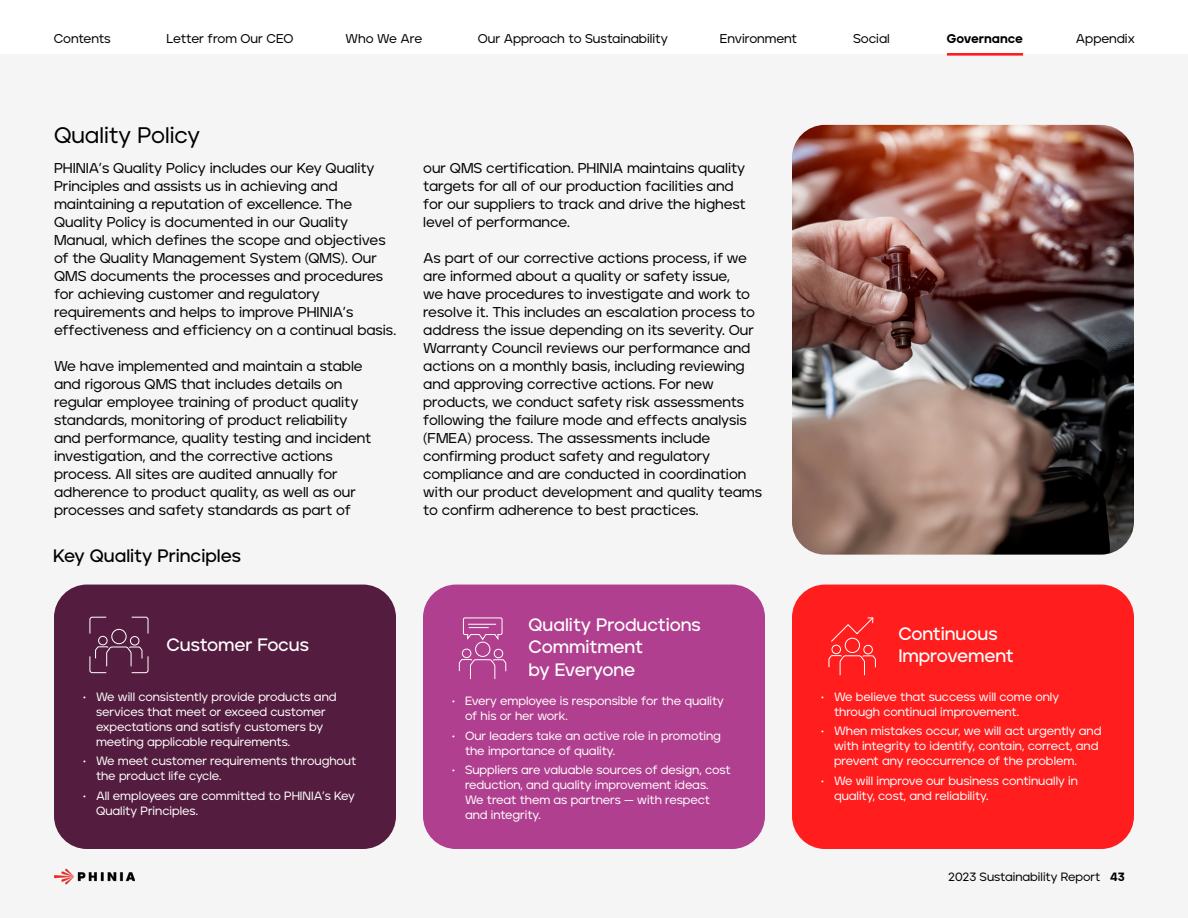
<style>
.page{position:relative;width:1188px;height:918px;background:#fff}
.page>*{position:absolute;margin:0;border:0;box-sizing:border-box;transform-origin:0 0}
.t1{font:500 22.5px "Jeko";color:#000}
.t2{font:600 18px/22.5px "Jeko";letter-spacing:-.005em;color:#fff}
.t3{font:600 18px "Jeko";color:#000}
.t4{font:500 14.25px/18px "Jeko";color:#000}
.t5{font:500 12.75px "Jeko";letter-spacing:-.005em;color:#000}
.t6{font:900 12.75px "Jeko";letter-spacing:-.005em;color:#000}
.t7{font:500 12px/15px "Jeko";letter-spacing:-.005em;color:#fff}
.t8{font:500 12px "Jeko";color:#000}
.s1{font-weight:900}
</style>
<div class="page">
<div style="left:0;top:54px;width:1188px;height:864px;background:#f5f5f5"></div>
<div style="left:54px;top:585px;width:342px;height:264px;background:#541c3e;border-radius:33px"></div>
<svg style="left:89px;top:616px;width:18px;height:18px"></svg>
<svg style="left:131px;top:616px;width:18px;height:18px"></svg>
<div style="left:111px;top:629px;width:16px;height:15px;border:1px solid #fff;border-radius:50%"></div>
<div style="left:98px;top:636px;width:10px;height:9px;border:1px solid #fff;border-radius:50%"></div>
<svg style="left:89px;top:646px;width:60px;height:28px"></svg>
<div style="left:130px;top:636px;width:9px;height:10px;border:1px solid #fff;border-radius:50%"></div>
<div style="left:423px;top:585px;width:342px;height:264px;background:#b13f8f;border-radius:33px"></div>
<div style="left:475px;top:642px;width:15px;height:15px;border:1px solid #fff;border-radius:50%"></div>
<div style="left:462px;top:649px;width:9px;height:9px;border:1px solid #fff;border-radius:50%"></div>
<svg style="left:458px;top:658px;width:49px;height:21px"></svg>
<div style="left:494px;top:649px;width:9px;height:9px;border:1px solid #fff;border-radius:50%"></div>
<svg style="left:462px;top:617px;width:41px;height:25px"></svg>
<div style="left:792px;top:585px;width:342px;height:264px;background:#ff1d1d;border-radius:33px"></div>
<div style="left:845px;top:638px;width:15px;height:15px;border:1px solid #fff;border-radius:50%"></div>
<div style="left:832px;top:645px;width:9px;height:9px;border:1px solid #fff;border-radius:50%"></div>
<svg style="left:828px;top:655px;width:48px;height:21px"></svg>
<div style="left:863px;top:645px;width:10px;height:9px;border:1px solid #fff;border-radius:50%"></div>
<svg style="left:831px;top:617px;width:43px;height:26px"></svg>
<img style="left:792px;top:125px;width:342px;height:430px">
<img style="left:54px;top:868px;width:81px;height:17px">
<hr style="left:947px;top:53px;width:76px;height:3px;background:#ff1d1d">
<p class="t5" style="left:54px;top:30px;width:58px">Contents</p>
<p class="t5" style="left:167px;top:30px;width:128px">Letter from Our CEO</p>
<p class="t5" style="left:346px;top:30px;width:78px">Who We Are</p>
<p class="t5" style="left:478px;top:30px;width:192px">Our Approach to Sustainability</p>
<p class="t5" style="left:720px;top:30px;width:79px">Environment</p>
<p class="t5" style="left:853px;top:30px;width:38px">Social</p>
<p class="t6" style="left:947px;top:30px;width:78px">Governance</p>
<p class="t5" style="left:1076px;top:30px;width:60px">Appendix</p>
<h1 class="t1" style="left:54px;top:122px;width:148px">Quality Policy</h1>
<p class="t4" style="left:54px;top:159px;width:344px">PHINIA’s Quality Policy includes our Key Quality Principles and assists us in achieving and maintaining a reputation of excellence. The Quality Policy is documented in our Quality Manual, which defines the scope and objectives of the Quality Management System (QMS). Our QMS documents the processes and procedures for achieving customer and regulatory requirements and helps to improve PHINIA’s effectiveness and efficiency on a continual basis.</p>
<p class="t4" style="left:54px;top:357px;width:319px">We have implemented and maintain a stable and rigorous QMS that includes details on regular employee training of product quality standards, monitoring of product reliability and performance, quality testing and incident investigation, and the corrective actions process. All sites are audited annually for adherence to product quality, as well as our processes and safety standards as part of</p>
<p class="t3" style="left:53px;top:545px;width:189px">Key Quality Principles</p>
<p class="t2" style="left:167px;top:634px;width:144px">Customer Focus</p>
<p class="t7" style="left:96px;top:689px;width:242px;text-indent:-14px">• We will consistently provide products and services that meet or exceed customer expectations and satisfy customers by meeting applicable requirements.</p>
<p class="t7" style="left:96px;top:754px;width:262px;text-indent:-14px">• We meet customer requirements throughout the product life cycle.</p>
<p class="t7" style="left:96px;top:788px;width:261px;text-indent:-14px">• All employees are committed to PHINIA’s Key<br>Quality Principles.</p>
<p class="t4" style="left:423px;top:159px;width:324px">our QMS certification. PHINIA maintains quality targets for all of our production facilities and for our suppliers to track and drive the highest level of performance.</p>
<p class="t4" style="left:423px;top:249px;width:340px">As part of our corrective actions process, if we are informed about a quality or safety issue,<br>we have procedures to investigate and work to resolve it. This includes an escalation process to address the issue depending on its severity. Our Warranty Council reviews our performance and actions on a monthly basis, including reviewing and approving corrective actions. For new products, we conduct safety risk assessments following the failure mode and effects analysis (FMEA) process. The assessments include confirming product safety and regulatory compliance and are conducted in coordination with our product development and quality teams to confirm adherence to best practices.</p>
<p class="t2" style="left:529px;top:613px;width:174px">Quality Productions<br>Commitment<br>by Everyone</p>
<p class="t7" style="left:465px;top:694px;width:261px;text-indent:-14px">• Every employee is responsible for the quality of his or her work.</p>
<p class="t7" style="left:465px;top:728px;width:257px;text-indent:-14px">• Our leaders take an active role in promoting the importance of quality.</p>
<p class="t7" style="left:465px;top:763px;width:267px;text-indent:-14px">• Suppliers are valuable sources of design, cost reduction, and quality improvement ideas.<br>We treat them as partners — with respect and integrity.</p>
<p class="t2" style="left:898px;top:622px;width:117px">Continuous<br>Improvement</p>
<p class="t7" style="left:834px;top:689px;width:227px;text-indent:-14px">• We believe that success will come only through continual improvement.</p>
<p class="t7" style="left:834px;top:724px;width:269px;text-indent:-14px">• When mistakes occur, we will act urgently and with integrity to identify, contain, correct, and prevent any reoccurrence of the problem.</p>
<p class="t7" style="left:834px;top:773px;width:245px;text-indent:-14px">• We will improve our business continually in quality, cost, and reliability.</p>
<p class="t8" style="left:948px;top:870px;width:178px">2023 Sustainability Report <span class="s1">43</span></p>
</div>
